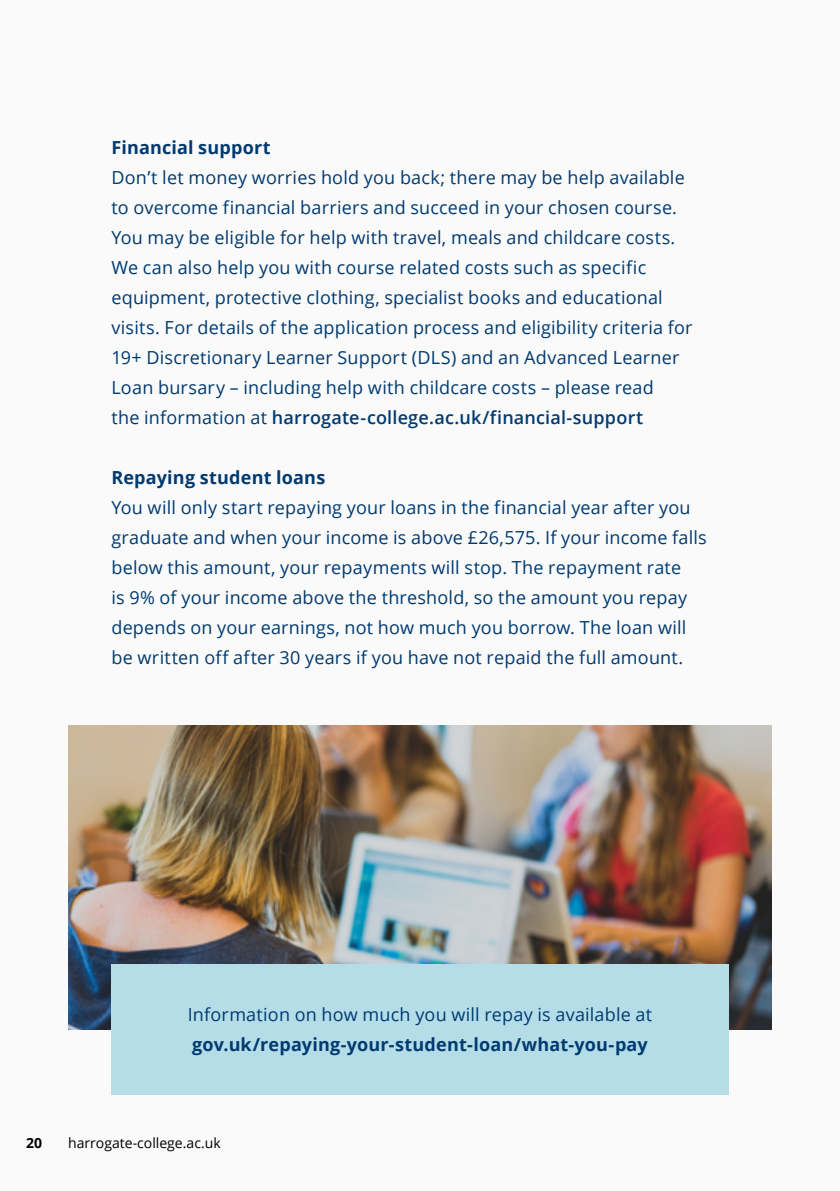
<style>
.page{position:relative;width:840px;height:1191px;background:#fff}
.page>*{position:absolute;margin:0;border:0;box-sizing:border-box;transform-origin:0 0}
.t1{font:18px/30px "Open Sans";letter-spacing:.01em;color:#003a70}
.t2{font:700 18px "Open Sans";letter-spacing:.01em;color:#003a70}
.t3{font:14px "Open Sans";color:#000}
.t4{font:700 14px "Open Sans";color:#000}
.s1{font-weight:600}
</style>
<div class="page">
<div style="left:0;top:0;width:839px;height:1191px;background:#fafafa"></div>
<img style="left:68px;top:726px;width:703px;height:303px">
<div style="left:111px;top:964px;width:617px;height:130px;background:#b4dde8"></div>
<p class="t2" style="left:111px;top:134px;width:161px">Financial support</p>
<p class="t1" style="left:111px;top:161px;width:582px">Don’t let money worries hold you back; there may be help available to overcome financial barriers and succeed in your chosen course.<br>You may be eligible for help with travel, meals and childcare costs.<br>We can also help you with course related costs such as specific equipment, protective clothing, specialist books and educational visits. For details of the application process and eligibility criteria for 19+ Discretionary Learner Support (DLS) and an Advanced Learner Loan bursary – including help with childcare costs – please read<br>the information at <span class="s1">harrogate-college.ac.uk/financial-support</span></p>
<p class="t2" style="left:111px;top:464px;width:215px">Repaying student loans</p>
<p class="t1" style="left:111px;top:492px;width:596px">You will only start repaying your loans in the financial year after you graduate and when your income is above £26,575. If your income falls below this amount, your repayments will stop. The repayment rate<br>is 9% of your income above the threshold, so the amount you repay depends on your earnings, not how much you borrow. The loan will be written off after 30 years if you have not repaid the full amount.</p>
<p class="t1" style="left:188px;top:999px;width:465px">Information on how much you will repay is available at</p>
<p class="t2" style="left:192px;top:1032px;width:457px">gov.uk/repaying-your-student-loan/what-you-pay</p>
<p class="t4" style="left:26px;top:1133px;width:17px">20</p>
<p class="t3" style="left:68px;top:1133px;width:154px">harrogate-college.ac.uk</p>
</div>
